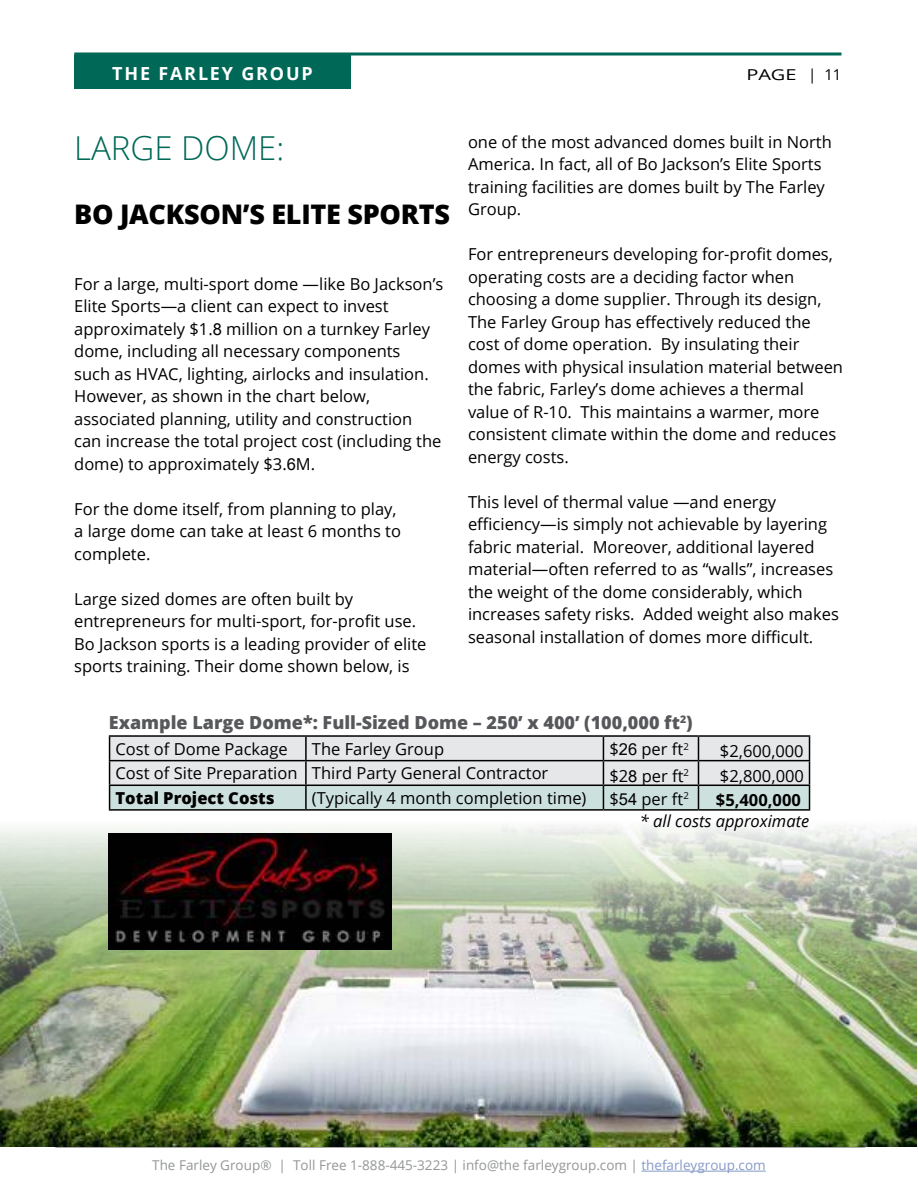
<style>
.page{position:relative;width:918px;height:1188px;background:#fff}
.page>*{position:absolute;margin:0;border:0;box-sizing:border-box;transform-origin:0 0}
.t1{font:300 33px "Open Sans";color:#006856}
.t2{font:800 27px "Open Sans";letter-spacing:-.01em;color:#000}
.t3{font:800 18px "Open Sans";color:#57585b}
.t4{font:700 18px "Open Sans";letter-spacing:.1em;color:#fff}
.t5{font:16.5px/22.5px "Open Sans";color:#000}
.t6{font:italic 16.5px "Open Sans";color:#000}
.t7{font:800 16.5px "Open Sans";color:#000}
.t8{font:700 16.5px "Open Sans";color:#000}
.t9{font:15px "Open Sans";color:#000;scale:1.33 1}
.t10{font:13.5px "Open Sans";color:#939597}
.s1{font-family:"Arial"}
.s2{color:#869ac6}
</style>
<div class="page">
<svg style="left:74px;top:52px;width:768px;height:4px;background:#348678"></svg>
<div style="left:74px;top:56px;width:277px;height:33px;background:#006856"></div>
<hr style="left:641px;top:1171px;width:125px;height:1px;background:#869ac6">
<hr style="left:55px;top:1146px;width:810px;height:1px;background:#000">
<img style="left:0;top:825px;width:916px;height:321px">
<hr style="left:109px;top:735px;width:197px;height:2px;background:#000">
<hr style="left:306px;top:735px;width:297px;height:2px;background:#000">
<hr style="left:603px;top:735px;width:95px;height:2px;background:#000">
<hr style="left:698px;top:735px;width:112px;height:2px;background:#000">
<svg style="left:109px;top:736px;width:701px;height:73px;background:#cfd6d6"></svg>
<hr style="left:109px;top:809px;width:197px;height:2px;background:#000">
<hr style="left:306px;top:809px;width:297px;height:2px;background:#000">
<hr style="left:603px;top:809px;width:95px;height:2px;background:#000">
<hr style="left:698px;top:809px;width:112px;height:2px;background:#000">
<img style="left:109px;top:834px;width:282px;height:115px">
<p class="t4" style="left:112px;top:61px;width:202px">THE FARLEY GROUP</p>
<p class="t9" style="left:746px;top:65px;width:73px">PAGE | 11</p>
<h1 class="t1" style="left:74px;top:126px;width:212px">LARGE DOME:</h1>
<h2 class="t2" style="left:74px;top:194px;width:377px">BO JACKSON’S ELITE SPORTS</h2>
<p class="t5" style="left:74px;top:272px;width:371px">For a large, multi-sport dome —like Bo Jackson’s Elite Sports—a client can expect to invest approximately $1.<span class="s1">8</span> million on a turnkey Farley dome, including all necessary components<br>such as HVAC, lighting, airlocks and insulation.<br>However, as shown in the chart below, associated planning, utility and construction can increase the total project cost (including the dome) to approximately $3.<span class="s1">6</span>M.</p>
<p class="t5" style="left:74px;top:497px;width:328px">For the dome itself, from planning to play, a large dome can take at least 6 months to complete.</p>
<p class="t5" style="left:74px;top:587px;width:354px">Large sized domes are often built by entrepreneurs for multi-sport, for-profit use.<br>Bo Jackson sports is a leading provider of elite sports training. Their dome shown below, is</p>
<p class="t5" style="left:468px;top:130px;width:365px">one of the most advanced domes built in North America. In fact, all of Bo Jackson’s Elite Sports training facilities are domes built by The Farley Group.</p>
<p class="t5" style="left:468px;top:243px;width:377px">For entrepreneurs developing for-profit domes, operating costs are a deciding factor when choosing a dome supplier. Through its design, The Farley Group has effectively reduced the cost of dome operation. By insulating their domes with physical insulation material between the fabric, Farley’s dome achieves a thermal value of R-10. This maintains a warmer, more consistent climate within the dome and reduces energy costs.</p>
<p class="t5" style="left:468px;top:490px;width:372px">This level of thermal value —and energy efficiency—is simply not achievable by layering fabric material. Moreover, additional layered material—often referred to as “walls”, increases the weight of the dome considerably, which increases safety risks. Added weight also makes seasonal installation of domes more difficult.</p>
<p class="t3" style="left:109px;top:709px;width:585px">Example Large Dome*: Full-Sized Dome – 250’ x 400’ (100,000 ft<sup>2</sup>)</p>
<p class="t5" style="left:116px;top:737px;width:174px">Cost of Dome Package</p>
<p class="t5" style="left:312px;top:737px;width:134px">The Farley Group</p>
<p class="t5" style="left:609px;top:738px;width:81px">$<span class="s1">26</span> per ft<sup>2</sup></p>
<p class="t5" style="left:720px;top:739px;width:85px">$2,600,000</p>
<p class="t5" style="left:116px;top:762px;width:434px">Cost of Site Preparation Third Party General Contractor</p>
<p class="t5" style="left:609px;top:764px;width:81px">$2<span class="s1">8</span> per ft<sup>2</sup></p>
<p class="t5" style="left:720px;top:764px;width:86px">$2,800,000</p>
<p class="t7" style="left:116px;top:785px;width:161px">Total Project Costs</p>
<p class="t5" style="left:312px;top:786px;width:276px">(Typically 4 month completion time)</p>
<p class="t5" style="left:609px;top:787px;width:81px">$<span class="s1">54</span> per ft<sup>2</sup></p>
<p class="t8" style="left:716px;top:789px;width:86px">$5,400,000</p>
<p class="t6" style="left:640px;top:810px;width:171px">* all costs approximate</p>
<p class="t10" style="left:152px;top:1156px;width:615px">The Farley Group® | Toll Free 1-888-445-3223 | info@the farleygroup.com | <span class="s2">thefarleygroup.com</span></p>
</div>
